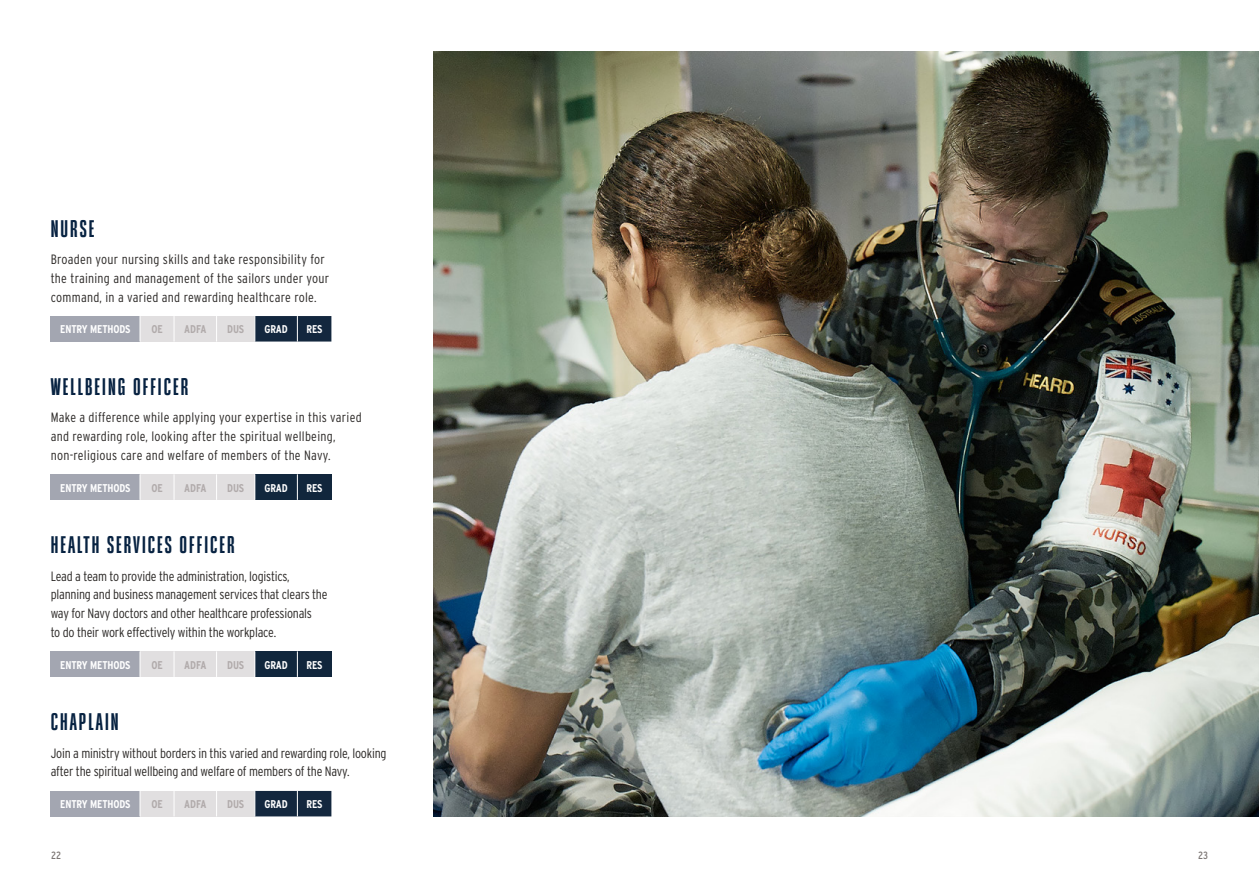
<style>
.page{position:relative;width:1259px;height:893px;background:#fff}
.page>*{position:absolute;margin:0;border:0;box-sizing:border-box;transform-origin:0 0}
.t1{font:24px "Mouzambik";letter-spacing:.085em;color:#072241}
.t2{font:300 13.5px/18.8px "Interstate Condensed";letter-spacing:-.015em;color:#2a2725}
.t3{font:300 13.5px/18.8px "Interstate Condensed";letter-spacing:.02em;color:#2a2725}
.t4{font:700 11.25px "Interstate Condensed";letter-spacing:-.01em;color:#fff}
.t5{font:700 11.25px "Interstate Condensed";letter-spacing:-.01em;color:#b1abab}
.t6{font:10.5px "Interstate Condensed";color:#7c7674}
</style>
<div class="page">
<img style="left:433px;top:51px;width:826px;height:765px">
<div style="left:51px;top:316px;width:89px;height:26px;background:#a3a6b1"></div>
<div style="left:140px;top:316px;width:34px;height:26px;background:#e1dfe0"></div>
<div style="left:174px;top:316px;width:43px;height:26px;background:#e1dfe0"></div>
<div style="left:217px;top:316px;width:38px;height:26px;background:#e1dfe0"></div>
<svg style="left:140px;top:316px;width:1px;height:25px"></svg>
<svg style="left:254px;top:316px;width:77px;height:26px"></svg>
<svg style="left:174px;top:316px;width:1px;height:25px"></svg>
<svg style="left:216px;top:316px;width:1px;height:26px"></svg>
<div style="left:51px;top:474px;width:89px;height:26px;background:#a3a6b1"></div>
<div style="left:140px;top:474px;width:34px;height:26px;background:#e1dfe0"></div>
<div style="left:174px;top:474px;width:43px;height:26px;background:#e1dfe0"></div>
<div style="left:217px;top:474px;width:38px;height:26px;background:#e1dfe0"></div>
<div style="left:255px;top:474px;width:42px;height:26px;background:#11273d"></div>
<div style="left:297px;top:474px;width:34px;height:26px;background:#11263c"></div>
<svg style="left:140px;top:475px;width:1px;height:25px"></svg>
<svg style="left:254px;top:474px;width:1px;height:26px"></svg>
<svg style="left:297px;top:474px;width:1px;height:26px"></svg>
<svg style="left:174px;top:474px;width:1px;height:26px"></svg>
<svg style="left:216px;top:474px;width:1px;height:26px"></svg>
<div style="left:51px;top:651px;width:89px;height:26px;background:#a3a6b1"></div>
<div style="left:140px;top:651px;width:34px;height:26px;background:#e1dfe0"></div>
<div style="left:174px;top:651px;width:43px;height:26px;background:#e1dfe0"></div>
<div style="left:217px;top:651px;width:38px;height:26px;background:#e1dfe0"></div>
<div style="left:255px;top:651px;width:42px;height:26px;background:#11273d"></div>
<div style="left:297px;top:651px;width:34px;height:26px;background:#11263c"></div>
<svg style="left:140px;top:652px;width:1px;height:25px"></svg>
<svg style="left:254px;top:651px;width:1px;height:26px"></svg>
<svg style="left:297px;top:651px;width:1px;height:26px"></svg>
<svg style="left:174px;top:652px;width:1px;height:25px"></svg>
<svg style="left:216px;top:651px;width:1px;height:26px"></svg>
<div style="left:51px;top:791px;width:89px;height:25px;background:#a3a6b1"></div>
<div style="left:140px;top:791px;width:34px;height:25px;background:#e1dfe0"></div>
<div style="left:174px;top:791px;width:43px;height:25px;background:#e1dfe0"></div>
<div style="left:217px;top:791px;width:38px;height:25px;background:#e1dfe0"></div>
<svg style="left:140px;top:791px;width:1px;height:25px"></svg>
<div style="left:254px;top:791px;width:77px;height:25px;background:#13273e"></div>
<svg style="left:174px;top:791px;width:1px;height:25px"></svg>
<svg style="left:216px;top:791px;width:1px;height:25px"></svg>
<h1 class="t1" style="left:51px;top:216px;width:45px">NURSE</h1>
<p class="t3" style="left:51px;top:250px;width:280px">Broaden your nursing skills and take responsibility for the training and management of the sailors under your command, in a varied and rewarding healthcare role.</p>
<p class="t4" style="left:60px;top:323px;width:72px">ENTRY METHODS</p>
<p class="t5" style="left:151px;top:323px;width:13px">OE</p>
<p class="t5" style="left:184px;top:323px;width:24px">ADFA</p>
<p class="t5" style="left:227px;top:323px;width:19px">DUS</p>
<p class="t4" style="left:264px;top:323px;width:25px">GRAD</p>
<p class="t4" style="left:306px;top:323px;width:18px">RES</p>
<h1 class="t1" style="left:51px;top:374px;width:139px">WELLBEING OFFICER</h1>
<p class="t3" style="left:51px;top:408px;width:312px">Make a difference while applying your expertise in this varied and rewarding role, looking after the spiritual wellbeing, non-religious care and welfare of members of the Navy.</p>
<p class="t4" style="left:60px;top:481px;width:72px">ENTRY METHODS</p>
<p class="t5" style="left:151px;top:481px;width:13px">OE</p>
<p class="t5" style="left:184px;top:481px;width:24px">ADFA</p>
<p class="t5" style="left:227px;top:481px;width:19px">DUS</p>
<p class="t4" style="left:264px;top:481px;width:25px">GRAD</p>
<p class="t4" style="left:306px;top:481px;width:18px">RES</p>
<h1 class="t1" style="left:51px;top:532px;width:186px">HEALTH SERVICES OFFICER</h1>
<p class="t2" style="left:51px;top:566px;width:278px">Lead a team to provide the administration, logistics, planning and business management services that clears the way for Navy doctors and other healthcare professionals<br>to do their work effectively within the workplace.</p>
<p class="t4" style="left:60px;top:658px;width:72px">ENTRY METHODS</p>
<p class="t5" style="left:151px;top:658px;width:13px">OE</p>
<p class="t5" style="left:184px;top:658px;width:24px">ADFA</p>
<p class="t5" style="left:227px;top:658px;width:19px">DUS</p>
<p class="t4" style="left:264px;top:658px;width:25px">GRAD</p>
<p class="t4" style="left:306px;top:658px;width:18px">RES</p>
<h1 class="t1" style="left:51px;top:710px;width:69px">CHAPLAIN</h1>
<p class="t2" style="left:51px;top:743px;width:337px">Join a ministry without borders in this varied and rewarding role, looking after the spiritual wellbeing and welfare of members of the Navy.</p>
<p class="t4" style="left:60px;top:798px;width:72px">ENTRY METHODS</p>
<p class="t5" style="left:151px;top:798px;width:13px">OE</p>
<p class="t5" style="left:184px;top:798px;width:24px">ADFA</p>
<p class="t5" style="left:227px;top:798px;width:19px">DUS</p>
<p class="t4" style="left:264px;top:798px;width:25px">GRAD</p>
<p class="t4" style="left:306px;top:798px;width:18px">RES</p>
<p class="t6" style="left:51px;top:849px;width:12px">22</p>
<p class="t6" style="left:1198px;top:849px;width:11px">23</p>
</div>
